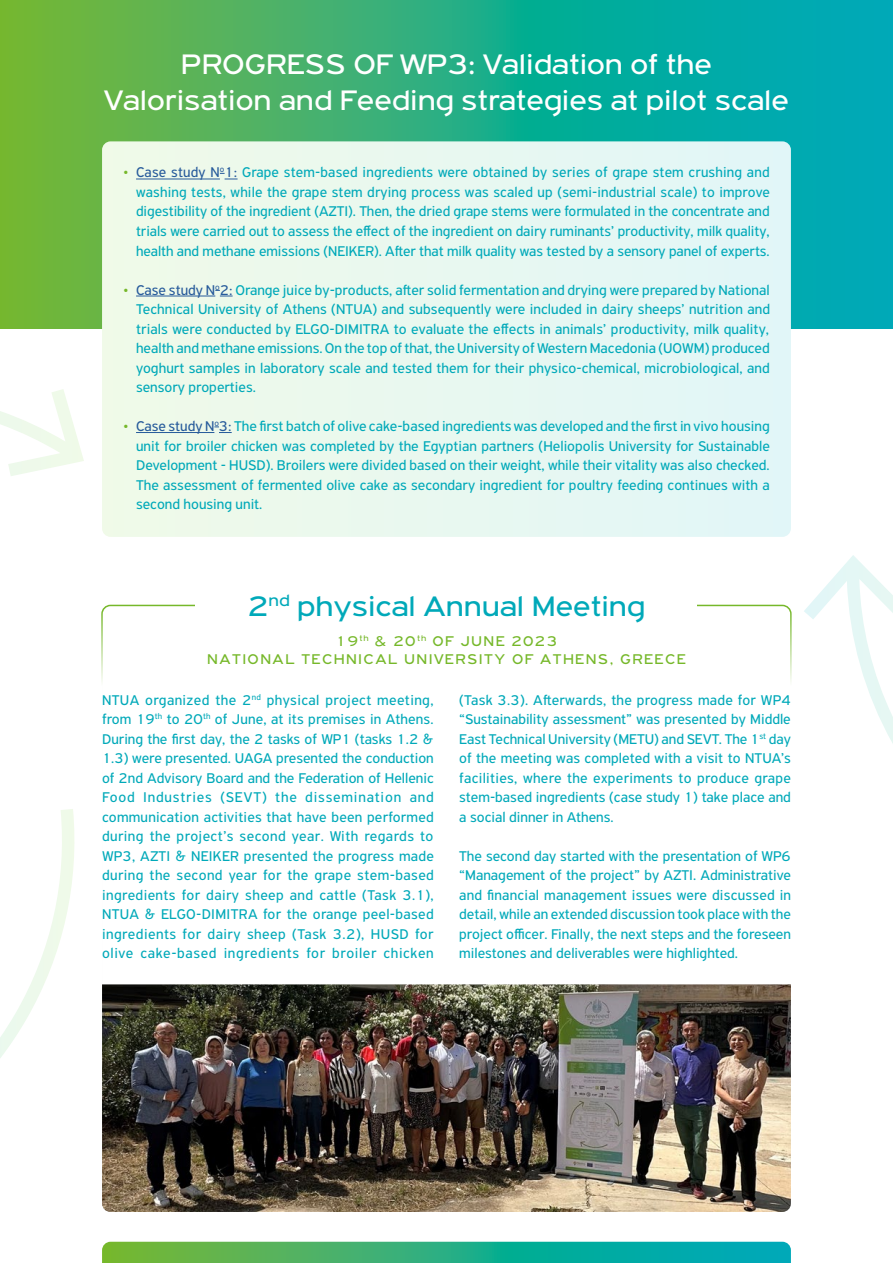
<style>
.page{position:relative;width:893px;height:1263px;background:#fff}
.page>*{position:absolute;margin:0;border:0;box-sizing:border-box;transform-origin:0 0}
.t1{font:30px/36px "PF Highway Gothic Ext";color:#fff;text-align:center}
.t2{font:30px "PF Highway Gothic Ext";color:#00a9b9}
.t3{font:15px/19.5px "PF Highway Sans Pro";color:#00a9b9;text-align:justify}
.t4{font:15px/18px "PF Highway Gothic Ext";letter-spacing:.1em;color:#76b82a;text-align:center}
.s1{color:#76b82a}
.s2{color:#275b9b}
</style>
<div class="page">
<svg style="left:0;top:0;width:893px;height:328px;background:#2faf7c"></svg>
<svg style="left:102px;top:1242px;width:689px;height:21px;background:#2daf7e"></svg>
<div style="left:102px;top:141px;width:689px;height:396px;background:#e8f8f0"></div>
<hr style="left:136px;top:179px;width:84px;height:1px;background:#275b9b">
<svg style="left:220px;top:173px;width:18px;height:7px"></svg>
<hr style="left:136px;top:296px;width:79px;height:1px;background:#275b9b">
<svg style="left:215px;top:290px;width:18px;height:7px"></svg>
<hr style="left:136px;top:432px;width:78px;height:1px;background:#275b9b">
<svg style="left:214px;top:427px;width:18px;height:6px"></svg>
<svg style="left:0;top:389px;width:84px;height:87px"></svg>
<svg style="left:0;top:809px;width:74px;height:249px"></svg>
<svg style="left:804px;top:555px;width:89px;height:188px"></svg>
<img style="left:102px;top:984px;width:689px;height:228px">
<h1 class="t1" style="left:104px;top:47px;width:686px">PROGRESS OF WP3: Validation of the<br>Valorisation and Feeding strategies at pilot scale</h1>
<p class="t3" style="left:136px;top:163px;width:635px;text-indent:-13px"><span class="s1">•</span> <span class="s2">Case study N</span><sup>o</sup><span class="s2">1:</span> Grape stem-based ingredients were obtained by series of grape stem crushing and washing tests, while the grape stem drying process was scaled up (semi-industrial scale) to improve digestibility of the ingredient (AZTI). Then, the dried grape stems were formulated in the concentrate and trials were carried out to assess the effect of the ingredient on dairy ruminants’ productivity, milk quality, health and methane emissions (NEIKER). After that milk quality was tested by a sensory panel of experts.</p>
<p class="t3" style="left:136px;top:280px;width:635px;text-indent:-13px"><span class="s1">•</span> <span class="s2">Case study N</span><sup>o</sup><span class="s2">2:</span> Orange juice by-products, after solid fermentation and drying were prepared by National Technical University of Athens (NTUA) and subsequently were included in dairy sheeps’ nutrition and trials were conducted by ELGO-DIMITRA to evaluate the effects in animals’ productivity, milk quality, health and methane emissions. On the top of that, the University of Western Macedonia (UOWM) produced yoghurt samples in laboratory scale and tested them for their physico-chemical, microbiological, and sensory properties.</p>
<p class="t3" style="left:136px;top:416px;width:635px;text-indent:-13px"><span class="s1">•</span> <span class="s2">Case study N</span><sup>o</sup><span class="s2">3:</span> The first batch of olive cake-based ingredients was developed and the first in vivo housing unit for broiler chicken was completed by the Egyptian partners (Heliopolis University for Sustainable Development - HUSD). Broilers were divided based on their weight, while their vitality was also checked.<br>The assessment of fermented olive cake as secondary ingredient for poultry feeding continues with a second housing unit.</p>
<h1 class="t2" style="left:248px;top:590px;width:398px">2<sup>nd</sup> physical Annual Meeting</h1>
<p class="t4" style="left:207px;top:632px;width:480px">19<sup>th</sup> &amp; 20<sup>th</sup> OF JUNE 2023<br>NATIONAL TECHNICAL UNIVERSITY OF ATHENS, GREECE</p>
<p class="t3" style="left:102px;top:690px;width:333px">NTUA organized the 2<sup>nd</sup> physical project meeting, from 19<sup>th</sup> to 20<sup>th</sup> of June, at its premises in Athens.<br>During the first day, the 2 tasks of WP1 (tasks 1.2 &amp; 1.3) were presented. UAGA presented the conduction of 2nd Advisory Board and the Federation of Hellenic Food Industries (SEVT) the dissemination and communication activities that have been performed during the project’s second year. With regards to WP3, AZTI &amp; NEIKER presented the progress made during the second year for the grape stem-based ingredients for dairy sheep and cattle (Task 3.1), NTUA &amp; ELGO-DIMITRA for the orange peel-based ingredients for dairy sheep (Task 3.2), HUSD for olive cake-based ingredients for broiler chicken</p>
<p class="t3" style="left:459px;top:690px;width:333px">(Task 3.3). Afterwards, the progress made for WP4 “Sustainability assessment” was presented by Middle East Technical University (METU) and SEVT. The 1<sup>st</sup> day of the meeting was completed with a visit to NTUA’s facilities, where the experiments to produce grape stem-based ingredients (case study 1) take place and a social dinner in Athens.</p>
<p class="t3" style="left:459px;top:846px;width:333px">The second day started with the presentation of WP6 “Management of the project” by AZTI. Administrative and financial management issues were discussed in detail, while an extended discussion took place with the project officer. Finally, the next steps and the foreseen milestones and deliverables were highlighted.</p>
</div>
